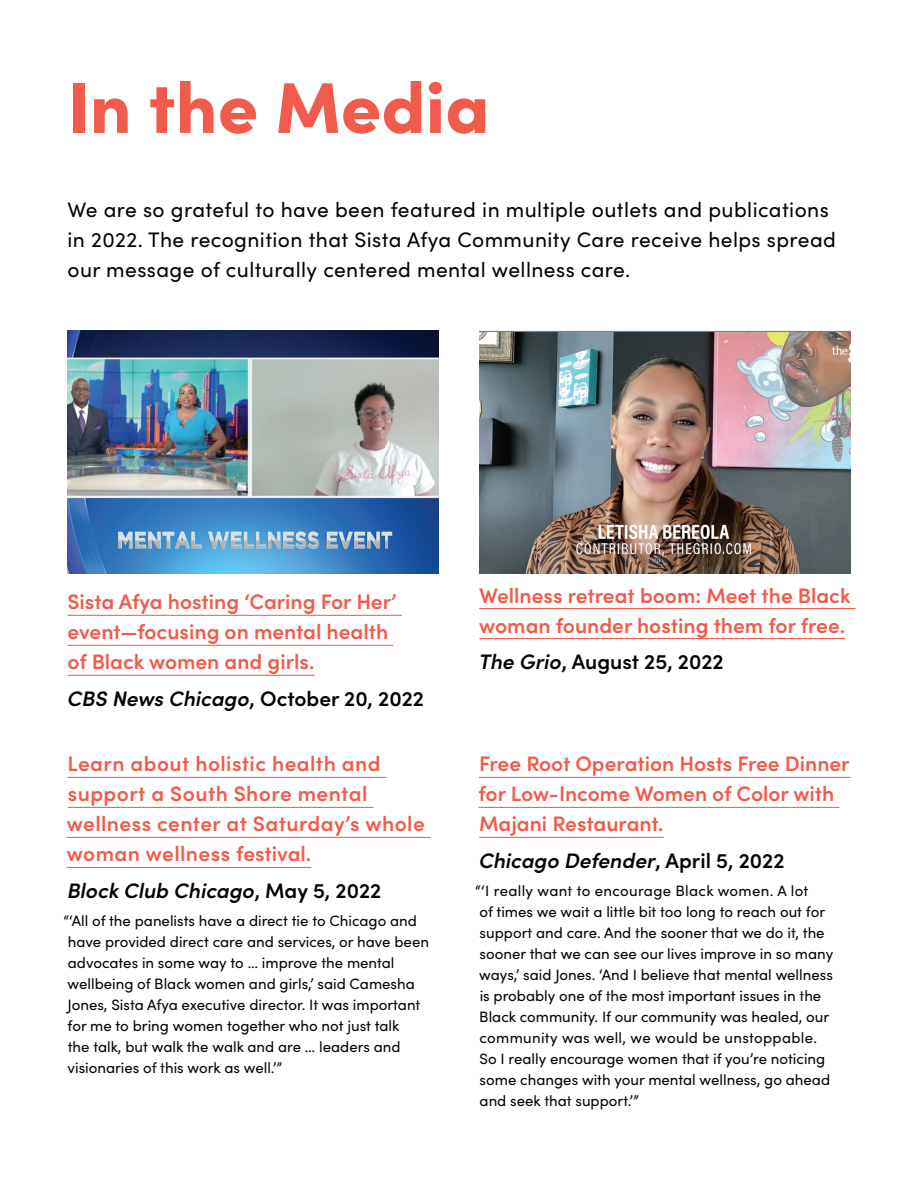
<style>
.page{position:relative;width:918px;height:1188px;background:#fff}
.page>*{position:absolute;margin:0;border:0;box-sizing:border-box;transform-origin:0 0}
.t1{font:900 72px "Sofia Pro";color:#f15b4b}
.t2{font:600 21px/30px "Sofia Pro";color:#f15b4b}
.t3{font:21px/30px "Sofia Pro";letter-spacing:.02em;color:#040503}
.t4{font:600 21px/30px "Sofia Pro";letter-spacing:.02em;color:#f15b4b}
.t5{font:italic 600 21px "Sofia Pro";color:#040503}
.t6{font:600 21px "Sofia Pro";color:#040503}
.t7{font:15px/21px "Sofia Pro";color:#040503}
.s1{font-style:italic}
.s2{font-style:normal}
</style>
<div class="page">
<hr style="left:68px;top:615px;width:334px;height:1px;background:#f15b4b">
<hr style="left:68px;top:645px;width:325px;height:1px;background:#f15b4b">
<hr style="left:68px;top:675px;width:246px;height:1px;background:#f15b4b">
<hr style="left:479px;top:608px;width:376px;height:1px;background:#f15b4b">
<hr style="left:479px;top:638px;width:366px;height:1px;background:#f15b4b">
<hr style="left:67px;top:777px;width:319px;height:1px;background:#f15b4b">
<hr style="left:68px;top:807px;width:305px;height:1px;background:#f15b4b">
<hr style="left:67px;top:837px;width:364px;height:1px;background:#f15b4b">
<hr style="left:67px;top:867px;width:244px;height:1px;background:#f15b4b">
<hr style="left:479px;top:777px;width:372px;height:1px;background:#f15b4b">
<hr style="left:478px;top:807px;width:361px;height:1px;background:#f15b4b">
<hr style="left:479px;top:837px;width:185px;height:1px;background:#f15b4b">
<img style="left:68px;top:331px;width:371px;height:243px">
<img style="left:479px;top:331px;width:371px;height:243px">
<h1 class="t1" style="left:68px;top:51px;width:424px">In the Media</h1>
<h2 class="t3" style="left:68px;top:193px;width:770px">We are so grateful to have been featured in multiple outlets and publications in 2022. The recognition that Sista Afya Community Care receive helps spread our message of culturally centered mental wellness care.</h2>
<h2 class="t2" style="left:68px;top:585px;width:331px">Sista Afya hosting ‘Caring For Her’ event—focusing on mental health of Black women and girls.</h2>
<h2 class="t6" style="left:68px;top:683px;width:358px"><span class="s1">CBS News Chicago</span>, October 20, 2022</h2>
<h2 class="t4" style="left:67px;top:748px;width:359px">Learn about holistic health and support a South Shore mental wellness center at Saturday’s whole woman wellness festival.</h2>
<h2 class="t5" style="left:67px;top:875px;width:316px">Block Club Chicago<span class="s2">, May 5, 2022</span></h2>
<p class="t7" style="left:63px;top:909px;width:367px">“‘All of the panelists have a direct tie to Chicago and have provided direct care and services, or have been advocates in some way to … improve the mental wellbeing of Black women and girls,’ said Camesha Jones, Sista Afya executive director. It was important for me to bring women together who not just talk<br>the talk, but walk the walk and are … leaders and visionaries of this work as well.’”</p>
<h2 class="t2" style="left:479px;top:579px;width:373px">Wellness retreat boom: Meet the Black woman founder hosting them for free.</h2>
<h2 class="t6" style="left:479px;top:646px;width:246px"><span class="s1">The Grio</span>, August 25, 2022</h2>
<h2 class="t2" style="left:478px;top:748px;width:373px">Free Root Operation Hosts Free Dinner for Low-Income Women of Color with<br>Majani Restaurant.</h2>
<h2 class="t5" style="left:479px;top:845px;width:307px">Chicago Defender<span class="s2">, April 5, 2022</span></h2>
<p class="t7" style="left:475px;top:879px;width:360px">“‘I really want to encourage Black women. A lot<br>of times we wait a little bit too long to reach out for support and care. And the sooner that we do it, the sooner that we can see our lives improve in so many ways,’ said Jones. ‘And I believe that mental wellness is probably one of the most important issues in the Black community. If our community was healed, our community was well, we would be unstoppable.<br>So I really encourage women that if you’re noticing some changes with your mental wellness, go ahead and seek that support.’”</p>
</div>
